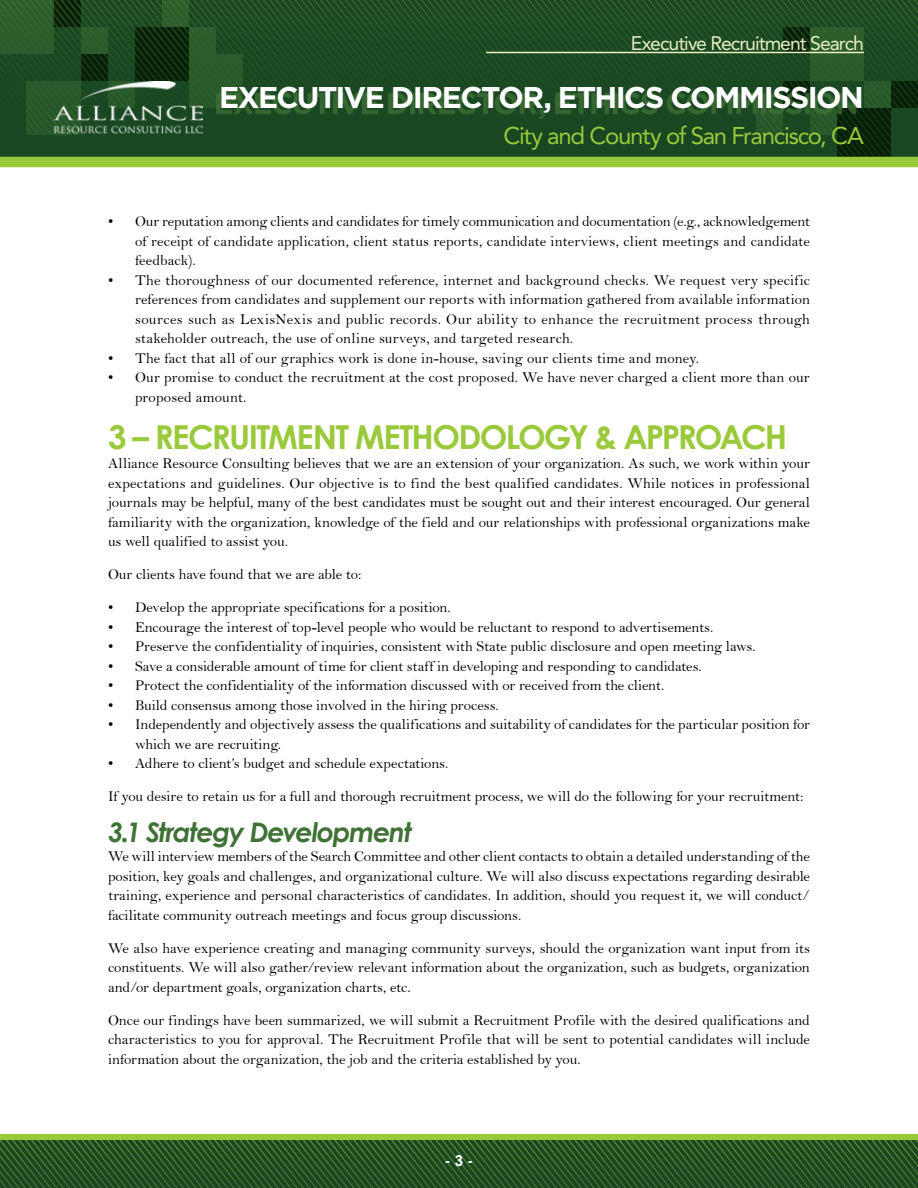
<style>
.page{position:relative;width:918px;height:1188px;background:#fff}
.page>*{position:absolute;margin:0;border:0;box-sizing:border-box;transform-origin:0 0}
.t1{font:700 33px "Century Gothic";letter-spacing:-.055em;color:#9aca3c}
.t2{font:700 30px "Gotham";letter-spacing:-.05em;color:#fff}
.t3{font:italic 700 27px "Century Gothic";letter-spacing:-.05em;color:#407237}
.t4{font:24px "Avenir";letter-spacing:-.05em;color:#9aca3c}
.t5{font:19.5px "Avenir";letter-spacing:-.05em;color:#e7efc1}
.t6{font:15px/19.5px "Bell";letter-spacing:-.005em;color:#000;text-align:justify}
.t7{font:700 15px "Century Gothic";color:#fff}
</style>
<div class="page">
<svg style="left:0;top:0;width:918px;height:157px;background:#1c4922"></svg>
<img style="left:53px;top:82px;width:149px;height:53px">
<hr style="left:486px;top:52px;width:378px;height:1px;background:#e7efc1">
<div style="left:0;top:157px;width:918px;height:10px;background:#9aca3c"></div>
<svg style="left:0;top:1140px;width:918px;height:48px;background:#265425"></svg>
<div style="left:0;top:1134px;width:918px;height:6px;background:#9aca3c"></div>
<div style="left:216px;top:92px;width:640px;height:26px;background:#407237;opacity:.75"></div>
<h3 class="t5" style="left:631px;top:31px;width:235px">Executive Recruitment Search</h3>
<h2 class="t2" style="left:219px;top:80px;width:646px">EXECUTIVE DIRECTOR, ETHICS COMMISSION</h2>
<h3 class="t4" style="left:504px;top:122px;width:362px">City and County of San Francisco, CA</h3>
<p class="t6" style="left:135px;top:211px;width:677px;text-indent:-27px">• Our reputation among clients and candidates for timely communication and documentation (e.g., acknowledgement of receipt of candidate application, client status reports, candidate interviews, client meetings and candidate feedback).</p>
<p class="t6" style="left:135px;top:270px;width:677px;text-indent:-27px">• The thoroughness of our documented reference, internet and background checks. We request very specific references from candidates and supplement our reports with information gathered from available information sources such as LexisNexis and public records. Our ability to enhance the recruitment process through stakeholder outreach, the use of online surveys, and targeted research.</p>
<p class="t6" style="left:108px;top:348px;width:593px">• The fact that all of our graphics work is done in-house, saving our clients time and money.</p>
<p class="t6" style="left:135px;top:367px;width:676px;text-indent:-27px">• Our promise to conduct the recruitment at the cost proposed. We have never charged a client more than our proposed amount.</p>
<h1 class="t1" style="left:108px;top:412px;width:681px">3 – RECRUITMENT METHODOLOGY &amp; APPROACH</h1>
<p class="t6" style="left:108px;top:454px;width:704px">Alliance Resource Consulting believes that we are an extension of your organization. As such, we work within your expectations and guidelines. Our objective is to find the best qualified candidates. While notices in professional journals may be helpful, many of the best candidates must be sought out and their interest encouraged. Our general familiarity with the organization, knowledge of the field and our relationships with professional organizations make us well qualified to assist you.</p>
<p class="t6" style="left:108px;top:565px;width:255px">Our clients have found that we are able to:</p>
<p class="t6" style="left:108px;top:598px;width:344px">• Develop the appropriate specifications for a position.</p>
<p class="t6" style="left:108px;top:617px;width:607px">• Encourage the interest of top-level people who would be reluctant to respond to advertisements.</p>
<p class="t6" style="left:108px;top:637px;width:649px">• Preserve the confidentiality of inquiries, consistent with State public disclosure and open meeting laws.</p>
<p class="t6" style="left:108px;top:656px;width:595px">• Save a considerable amount of time for client staff in developing and responding to candidates.</p>
<p class="t6" style="left:108px;top:676px;width:558px">• Protect the confidentiality of the information discussed with or received from the client.</p>
<p class="t6" style="left:108px;top:695px;width:392px">• Build consensus among those involved in the hiring process.</p>
<p class="t6" style="left:135px;top:715px;width:677px;text-indent:-27px">• Independently and objectively assess the qualifications and suitability of candidates for the particular position for which we are recruiting.</p>
<p class="t6" style="left:108px;top:754px;width:342px">• Adhere to client’s budget and schedule expectations.</p>
<p class="t6" style="left:108px;top:787px;width:697px">If you desire to retain us for a full and thorough recruitment process, we will do the following for your recruitment:</p>
<h3 class="t3" style="left:108px;top:811px;width:306px">3.1 Strategy Development</h3>
<p class="t6" style="left:108px;top:847px;width:704px">We will interview members of the Search Committee and other client contacts to obtain a detailed understanding of the position, key goals and challenges, and organizational culture. We will also discuss expectations regarding desirable training, experience and personal characteristics of candidates. In addition, should you request it, we will conduct/ facilitate community outreach meetings and focus group discussions.</p>
<p class="t6" style="left:108px;top:938px;width:703px">We also have experience creating and managing community surveys, should the organization want input from its constituents. We will also gather/review relevant information about the organization, such as budgets, organization and/or department goals, organization charts, etc.</p>
<p class="t6" style="left:108px;top:1010px;width:704px">Once our findings have been summarized, we will submit a Recruitment Profile with the desired qualifications and characteristics to you for approval. The Recruitment Profile that will be sent to potential candidates will include information about the organization, the job and the criteria established by you.</p>
<p class="t7" style="left:444px;top:1149px;width:31px">- 3 -</p>
</div>
